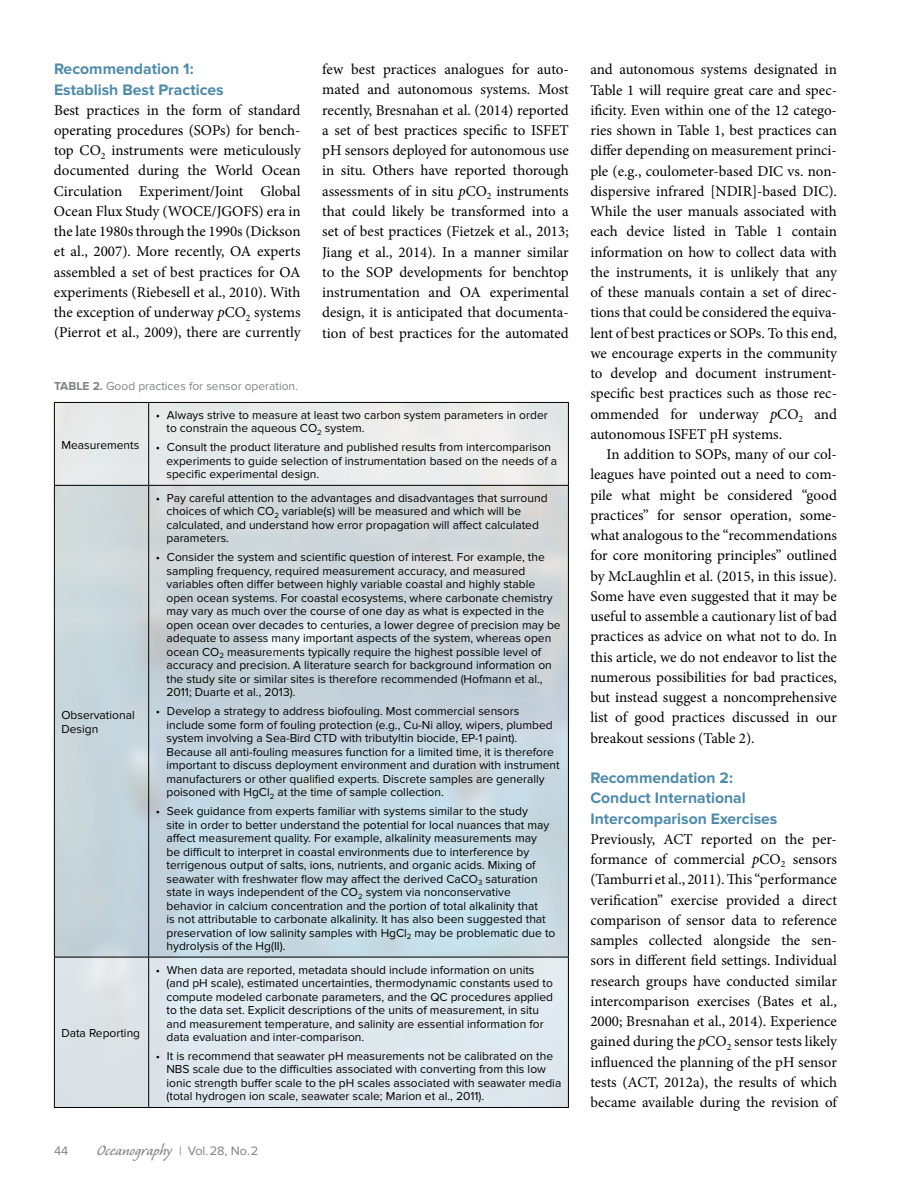
<style>
.page{position:relative;width:918px;height:1188px;background:#fff}
.page>*{position:absolute;margin:0;border:0;box-sizing:border-box;transform-origin:0 0}
.t1{font:18.75px "Caliban";color:#808285}
.t2{font:700 15.75px/20.2px "Proxima Nova";color:#4d8bab}
.t3{font:15px/20.2px "Minion Pro";color:#000;text-align:justify}
.t4{font:12.75px "Proxima Nova";color:#808285}
.t5{font:12px/13.5px "Proxima Nova";color:#000}
.t6{font:12px "Proxima Nova";color:#808285}
.s1{font-style:italic}
.s2{font-weight:700}
.s3{font-family:"Proxima Nova";font-size:12.75px}
</style>
<div class="page">
<img style="left:55px;top:403px;width:513px;height:704px">
<hr style="left:54px;top:402px;width:95px;height:1px;background:#000">
<hr style="left:54px;top:403px;width:1px;height:82px;background:#000">
<hr style="left:149px;top:402px;width:420px;height:1px;background:#000">
<hr style="left:148px;top:403px;width:1px;height:82px;background:#000">
<hr style="left:568px;top:403px;width:1px;height:82px;background:#000">
<hr style="left:54px;top:485px;width:95px;height:1px;background:#000">
<hr style="left:54px;top:486px;width:1px;height:471px;background:#000">
<hr style="left:149px;top:485px;width:420px;height:1px;background:#000">
<hr style="left:148px;top:486px;width:1px;height:471px;background:#000">
<hr style="left:568px;top:486px;width:1px;height:471px;background:#000">
<hr style="left:54px;top:957px;width:95px;height:1px;background:#000">
<hr style="left:54px;top:957px;width:1px;height:150px;background:#000">
<hr style="left:149px;top:957px;width:420px;height:1px;background:#000">
<hr style="left:148px;top:957px;width:1px;height:150px;background:#000">
<hr style="left:568px;top:957px;width:1px;height:150px;background:#000">
<hr style="left:54px;top:1107px;width:95px;height:1px;background:#000">
<hr style="left:149px;top:1107px;width:420px;height:1px;background:#000">
<h2 class="t2" style="left:54px;top:59px;width:171px">Recommendation 1:<br>Establish Best Practices</h2>
<p class="t3" style="left:54px;top:100px;width:248px">Best practices in the form of standard operating procedures (SOPs) for bench&shy;top CO<sub>2</sub> instruments were meticulously documented during the World Ocean Circulation Experiment/Joint Global Ocean Flux Study (WOCE/JGOFS) era in the late 1980s through the 1990s (Dickson et al., 2007). More recently, OA experts assembled a set of best practices for OA experiments (Riebesell et al., 2010). With the exception of underway <span class="s1">p</span>CO<sub>2</sub> systems (Pierrot et al., 2009), there are currently</p>
<p class="t3" style="left:322px;top:59px;width:248px">few best practices analogues for auto&shy;mated and autonomous systems. Most recently, Bresnahan et al. (2014) reported a set of best practices specific to ISFET pH sensors deployed for autonomous use in situ. Others have reported thorough assessments of in situ <span class="s1">p</span>CO<sub>2</sub> instruments that could likely be transformed into a set of best practices (Fietzek et al., 2013; Jiang et al., 2014). In a manner similar to the SOP developments for benchtop instrumentation and OA experimental design, it is anticipated that documenta&shy;tion of best practices for the automated</p>
<p class="t3" style="left:590px;top:59px;width:248px">and autonomous systems designated in Table 1 will require great care and spec&shy;ificity. Even within one of the 12 catego&shy;ries shown in Table 1, best practices can differ depending on measurement princi&shy;ple (e.g., coulometer-based DIC vs. non&shy;dispersive infrared [NDIR]-based DIC).<br>While the user manuals associated with each device listed in Table 1 contain information on how to collect data with the instruments, it is unlikely that any of these manuals contain a set of direc&shy;tions that could be considered the equiva&shy;lent of best practices or SOPs. To this end, we encourage experts in the community to develop and document instrument&shy;specific best practices such as those rec&shy;ommended for underway <span class="s1">p</span>CO<sub>2</sub> and autonomous ISFET pH systems.</p>
<p class="t3" style="left:590px;top:444px;width:248px;text-indent:16px">In addition to SOPs, many of our col&shy;leagues have pointed out a need to com&shy;pile what might be considered “good practices” for sensor operation, some&shy;what analogous to the “recommendations for core monitoring principles” outlined by McLaughlin et al. (2015, in this issue).<br>Some have even suggested that it may be useful to assemble a cautionary list of bad practices as advice on what not to do. In this article, we do not endeavor to list the numerous possibilities for bad practices, but instead suggest a noncomprehensive list of good practices discussed in our breakout sessions (Table 2).</p>
<h2 class="t2" style="left:590px;top:768px;width:189px">Recommendation 2:<br>Conduct International<br>Intercomparison Exercises</h2>
<p class="t3" style="left:590px;top:829px;width:248px">Previously, ACT reported on the per&shy;formance of commercial <span class="s1">p</span>CO<sub>2</sub> sensors (Tamburri et al., 2011). This “performance verification” exercise provided a direct comparison of sensor data to reference samples collected alongside the sen&shy;sors in different field settings. Individual research groups have conducted similar intercomparison exercises (Bates et al., 2000; Bresnahan et al., 2014). Experience gained during the <span class="s1">p</span>CO<sub>2</sub> sensor tests likely influenced the planning of the pH sensor tests (ACT, 2012a), the results of which became available during the revision of</p>
<p class="t6" style="left:54px;top:379px;width:246px"><span class="s2">TABLE 2.</span> Good practices for sensor operation.</p>
<p class="t5" style="left:167px;top:408px;width:383px;text-indent:-11px">• Always strive to measure at least two carbon system parameters in order to constrain the aqueous CO<sub>2</sub> system.</p>
<p class="t5" style="left:166px;top:441px;width:392px;text-indent:-11px">• Consult the product literature and published results from intercomparison experiments to guide selection of instrumentation based on the needs of a specific experimental design.</p>
<p class="t5" style="left:61px;top:438px;width:79px">Measurements</p>
<p class="t5" style="left:166px;top:491px;width:383px;text-indent:-11px">• Pay careful attention to the advantages and disadvantages that surround choices of which CO<sub>2</sub> variable(s) will be measured and which will be calculated, and understand how error propagation will affect calculated parameters.</p>
<p class="t5" style="left:167px;top:551px;width:396px;text-indent:-11px">• Consider the system and scientific question of interest. For example, the sampling frequency, required measurement accuracy, and measured variables often differ between highly variable coastal and highly stable open ocean systems. For coastal ecosystems, where carbonate chemistry may vary as much over the course of one day as what is expected in the open ocean over decades to centuries, a lower degree of precision may be adequate to assess many important aspects of the system, whereas open ocean CO<sub>2</sub> measurements typically require the highest possible level of accuracy and precision. A literature search for background information on the study site or similar sites is therefore recommended (Hofmann et al., 2011; Duarte et al., 2013).</p>
<p class="t5" style="left:167px;top:705px;width:395px;text-indent:-11px">• Develop a strategy to address biofouling. Most commercial sensors include some form of fouling protection (e.g., Cu-Ni alloy, wipers, plumbed system involving a Sea-Bird CTD with tributyltin biocide, EP-1 paint).<br>Because all anti-fouling measures function for a limited time, it is therefore important to discuss deployment environment and duration with instrument manufacturers or other qualified experts. Discrete samples are generally poisoned with HgCl<sub>2</sub> at the time of sample collection.</p>
<p class="t5" style="left:166px;top:804px;width:390px;text-indent:-11px">• Seek guidance from experts familiar with systems similar to the study<br>site in order to better understand the potential for local nuances that may affect measurement quality. For example, alkalinity measurements may<br>be difficult to interpret in coastal environments due to interference by terrigenous output of salts, ions, nutrients, and organic acids. Mixing of seawater with freshwater flow may affect the derived CaCO<sub>3</sub> saturation state in ways independent of the CO<sub>2</sub> system via nonconservative behavior in calcium concentration and the portion of total alkalinity that<br>is not attributable to carbonate alkalinity. It has also been suggested that preservation of low salinity samples with HgCl<sub>2</sub> may be problematic due to hydrolysis of the Hg(II).</p>
<p class="t5" style="left:61px;top:709px;width:75px">Observational<br>Design</p>
<p class="t5" style="left:166px;top:963px;width:388px;text-indent:-11px">• When data are reported, metadata should include information on units (and pH scale), estimated uncertainties, thermodynamic constants used to compute modeled carbonate parameters, and the QC procedures applied to the data set. Explicit descriptions of the units of measurement, in situ and measurement temperature, and salinity are essential information for data evaluation and inter-comparison.</p>
<p class="t5" style="left:166px;top:1049px;width:396px;text-indent:-11px">• It is recommend that seawater pH measurements not be calibrated on the NBS scale due to the difficulties associated with converting from this low ionic strength buffer scale to the pH scales associated with seawater media (total hydrogen ion scale, seawater scale; Marion et al., 2011).</p>
<p class="t5" style="left:61px;top:1026px;width:80px">Data Reporting</p>
<p class="t4" style="left:54px;top:1143px;width:16px">44</p>
<h1 class="t1" style="left:97px;top:1141px;width:163px">Oceanography <span class="s3">| Vol.28, No.2</span></h1>
</div>
